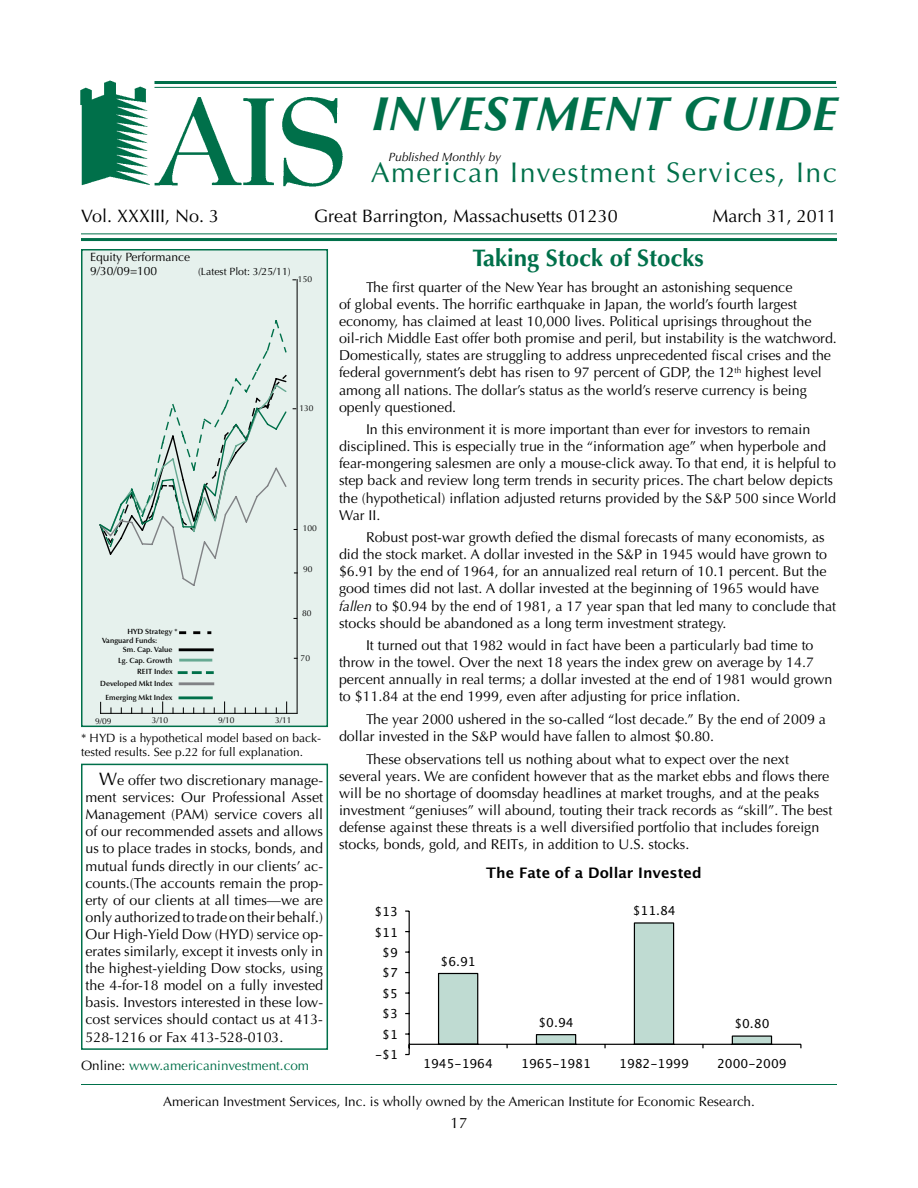
<style>
.page{position:relative;width:918px;height:1188px;background:#fff}
.page>*{position:absolute;margin:0;border:0;box-sizing:border-box;transform-origin:0 0}
.t1{font:italic 700 48px "Optima";letter-spacing:.01em;color:#00704a}
.t2{font:28.5px "Optima";letter-spacing:.05em;color:#00704a}
.t3{font:700 24px "Optima";color:#00704a}
.t4{font:18px "Optima";color:#000}
.t5{font:15px "Optima";color:#000}
.t6{font:700 14.4px "Lucida Grande";color:#000}
.t7{font:14.25px/17.1px "Optima";color:#000}
.t8{font:13.5px "Optima";color:#000}
.t9{font:13.5px "Optima";color:#00704a}
.t10{font:12.3px "Lucida Grande";color:#000}
.t11{font:12px/14.4px "Optima";color:#000}
.t12{font:italic 12px "Optima";color:#000}
.t13{font:10.5px "Optima";color:#000}
.t14{font:8.4px "Optima";color:#000}
.t15{font:600 7.5px/10.8px "Optima";color:#000;text-align:right}
.s1{color:#fff}
.s2{font-size:18px}
.s3{color:#000}
.s4{font-style:italic}
</style>
<div class="page">
<div style="left:81px;top:249px;width:247px;height:478px;background:#e6f1ed;border:2px solid #00704a"></div>
<div style="left:81px;top:764px;width:247px;height:286px;background:#fff;border:2px solid #00704a"></div>
<hr style="left:81px;top:1084px;width:756px;height:1px;background:#00704a">
<hr style="left:101px;top:713px;width:196px;height:1px;background:#000">
<hr style="left:297px;top:280px;width:1px;height:433px;background:#000">
<svg style="left:179px;top:631px;width:32px;height:3px"></svg>
<svg style="left:179px;top:671px;width:33px;height:3px"></svg>
<hr style="left:180px;top:682px;width:33px;height:3px;background:#808285">
<hr style="left:180px;top:648px;width:32px;height:3px;background:#000">
<hr style="left:179px;top:659px;width:33px;height:3px;background:#66a992">
<hr style="left:179px;top:696px;width:34px;height:3px;background:#00704a">
<svg style="left:99px;top:319px;width:198px;height:268px"></svg>
<img style="left:80px;top:80px;width:270px;height:107px">
<hr style="left:81px;top:238px;width:756px;height:3px;background:#00704a">
<hr style="left:81px;top:234px;width:756px;height:1px;background:#00704a">
<hr style="left:154px;top:81px;width:682px;height:3px;background:#00704a">
<hr style="left:154px;top:87px;width:683px;height:1px;background:#00704a">
<svg style="left:405px;top:910px;width:397px;height:146px"></svg>
<h1 class="t1" style="left:372px;top:86px;width:467px">INVESTMENT GUIDE</h1>
<h2 class="t2" style="left:371px;top:156px;width:468px">American Investment Services, Inc</h2>
<p class="t12" style="left:389px;top:149px;width:114px">Published Monthly by</p>
<p class="t4" style="left:81px;top:206px;width:140px">Vol. XXXIII, No. 3</p>
<p class="t4" style="left:300px;top:206px;width:319px"><span class="s1">G</span>Great Barrington, Massachusetts 01230</p>
<p class="t4" style="left:712px;top:206px;width:126px">March 31, 2011</p>
<p class="t11" style="left:90px;top:250px;width:102px">Equity Performance<br>9/30/09=100</p>
<p class="t13" style="left:198px;top:265px;width:94px">(Latest Plot: 3/25/11)</p>
<p class="t14" style="left:298px;top:274px;width:16px">150</p>
<p class="t14" style="left:300px;top:403px;width:16px">130</p>
<p class="t14" style="left:303px;top:523px;width:16px">100</p>
<p class="t14" style="left:303px;top:564px;width:11px">90</p>
<p class="t15" style="left:127px;top:626px;width:52px">HYD Strategy *</p>
<p class="t15" style="left:118px;top:644px;width:56px">Sm. Cap. Value<br>Lg. Cap. Growth</p>
<p class="t15" style="left:100px;top:666px;width:74px;line-height:11.9px">REIT Index<br>Developed Mkt Index</p>
<p class="t15" style="left:105px;top:692px;width:69px">Emerging Mkt Index</p>
<p class="t15" style="left:102px;top:635px;width:57px">Vanguard Funds:</p>
<p class="t14" style="left:95px;top:716px;width:18px">9/09</p>
<p class="t14" style="left:152px;top:715px;width:18px">3/10</p>
<p class="t14" style="left:218px;top:716px;width:18px">9/10</p>
<p class="t14" style="left:275px;top:715px;width:18px">3/11</p>
<p class="t14" style="left:302px;top:608px;width:11px">80</p>
<p class="t14" style="left:301px;top:653px;width:11px">70</p>
<p class="t11" style="left:81px;top:731px;width:242px">* HYD is a hypothetical model based on back&shy;tested results. See p.22 for full explanation.</p>
<p class="t7" style="left:85px;top:772px;width:239px;text-align:justify;text-indent:14px"><span class="s2">W</span>e offer two discretionary manage&shy;ment services: Our Professional Asset Management (PAM) service covers all of our recommended assets and allows us to place trades in stocks, bonds, and mutual funds directly in our clients’ ac&shy;counts.(The accounts remain the prop&shy;erty of our clients at all times—we are only authorized to trade on their behalf.)<br>Our High-Yield Dow (HYD) service op&shy;erates similarly, except it invests only in the highest-yielding Dow stocks, using the 4-for-18 model on a fully invested basis. Investors interested in these low&shy;cost services should contact us at 413- 528-1216 or Fax 413-528-0103.</p>
<p class="t9" style="left:81px;top:1058px;width:230px"><span class="s3">Online:</span> www.americaninvestment.com</p>
<h3 class="t3" style="left:472px;top:244px;width:233px">Taking Stock of Stocks</h3>
<p class="t7" style="left:339px;top:279px;width:499px;text-indent:27px">The first quarter of the New Year has brought an astonishing sequence<br>of global events. The horrific earthquake in Japan, the world’s fourth largest economy, has claimed at least 10,000 lives. Political uprisings throughout the oil-rich Middle East offer both promise and peril, but instability is the watchword.<br>Domestically, states are struggling to address unprecedented fiscal crises and the federal government’s debt has risen to 97 percent of GDP, the 12<sup>th</sup> highest level among all nations. The dollar’s status as the world’s reserve currency is being openly questioned.</p>
<p class="t7" style="left:339px;top:421px;width:499px;text-indent:27px">In this environment it is more important than ever for investors to remain disciplined. This is especially true in the “information age” when hyperbole and fear-mongering salesmen are only a mouse-click away. To that end, it is helpful to step back and review long term trends in security prices. The chart below depicts the (hypothetical) inflation adjusted returns provided by the S&amp;P 500 since World War II.</p>
<p class="t7" style="left:339px;top:529px;width:499px;text-indent:27px">Robust post-war growth defied the dismal forecasts of many economists, as did the stock market. A dollar invested in the S&amp;P in 1945 would have grown to $6.91 by the end of 1964, for an annualized real return of 10.1 percent. But the good times did not last. A dollar invested at the beginning of 1965 would have <span class="s4">fallen</span> to $0.94 by the end of 1981, a 17 year span that led many to conclude that stocks should be abandoned as a long term investment strategy.</p>
<p class="t7" style="left:339px;top:637px;width:495px;text-indent:27px">It turned out that 1982 would in fact have been a particularly bad time to throw in the towel. Over the next 18 years the index grew on average by 14.7 percent annually in real terms; a dollar invested at the end of 1981 would grown to $11.84 at the end 1999, even after adjusting for price inflation.</p>
<p class="t7" style="left:339px;top:711px;width:489px;text-indent:27px">The year 2000 ushered in the so-called “lost decade.” By the end of 2009 a dollar invested in the S&amp;P would have fallen to almost $0.80.</p>
<p class="t7" style="left:339px;top:750px;width:495px;text-indent:27px">These observations tell us nothing about what to expect over the next several years. We are confident however that as the market ebbs and flows there will be no shortage of doomsday headlines at market troughs, and at the peaks investment “geniuses” will abound, touting their track records as “skill”. The best defense against these threats is a well diversified portfolio that includes foreign stocks, bonds, gold, and REITs, in addition to U.S. stocks.</p>
<p class="t10" style="left:375px;top:905px;width:25px">$13</p>
<p class="t10" style="left:375px;top:925px;width:25px">$11</p>
<p class="t10" style="left:382px;top:946px;width:17px">$9</p>
<p class="t10" style="left:382px;top:966px;width:17px">$7</p>
<p class="t10" style="left:382px;top:987px;width:17px">$5</p>
<p class="t10" style="left:382px;top:1007px;width:17px">$3</p>
<p class="t10" style="left:382px;top:1028px;width:17px">$1</p>
<p class="t10" style="left:375px;top:1048px;width:24px">-$1</p>
<p class="t6" style="left:486px;top:861px;width:217px">The Fate of a Dollar Invested</p>
<p class="t10" style="left:441px;top:954px;width:37px">$6.91</p>
<p class="t10" style="left:538px;top:1015px;width:37px">$0.94</p>
<p class="t10" style="left:633px;top:904px;width:44px">$11.84</p>
<p class="t10" style="left:734px;top:1017px;width:37px">$0.80</p>
<p class="t10" style="left:423px;top:1056px;width:71px">1945-1964</p>
<p class="t10" style="left:521px;top:1056px;width:71px">1965-1981</p>
<p class="t10" style="left:619px;top:1056px;width:71px">1982-1999</p>
<p class="t10" style="left:717px;top:1056px;width:71px">2000-2009</p>
<p class="t8" style="left:163px;top:1094px;width:593px">American Investment Services, Inc. is wholly owned by the American Institute for Economic Research.</p>
<p class="t5" style="left:451px;top:1115px;width:18px">17</p>
</div>
